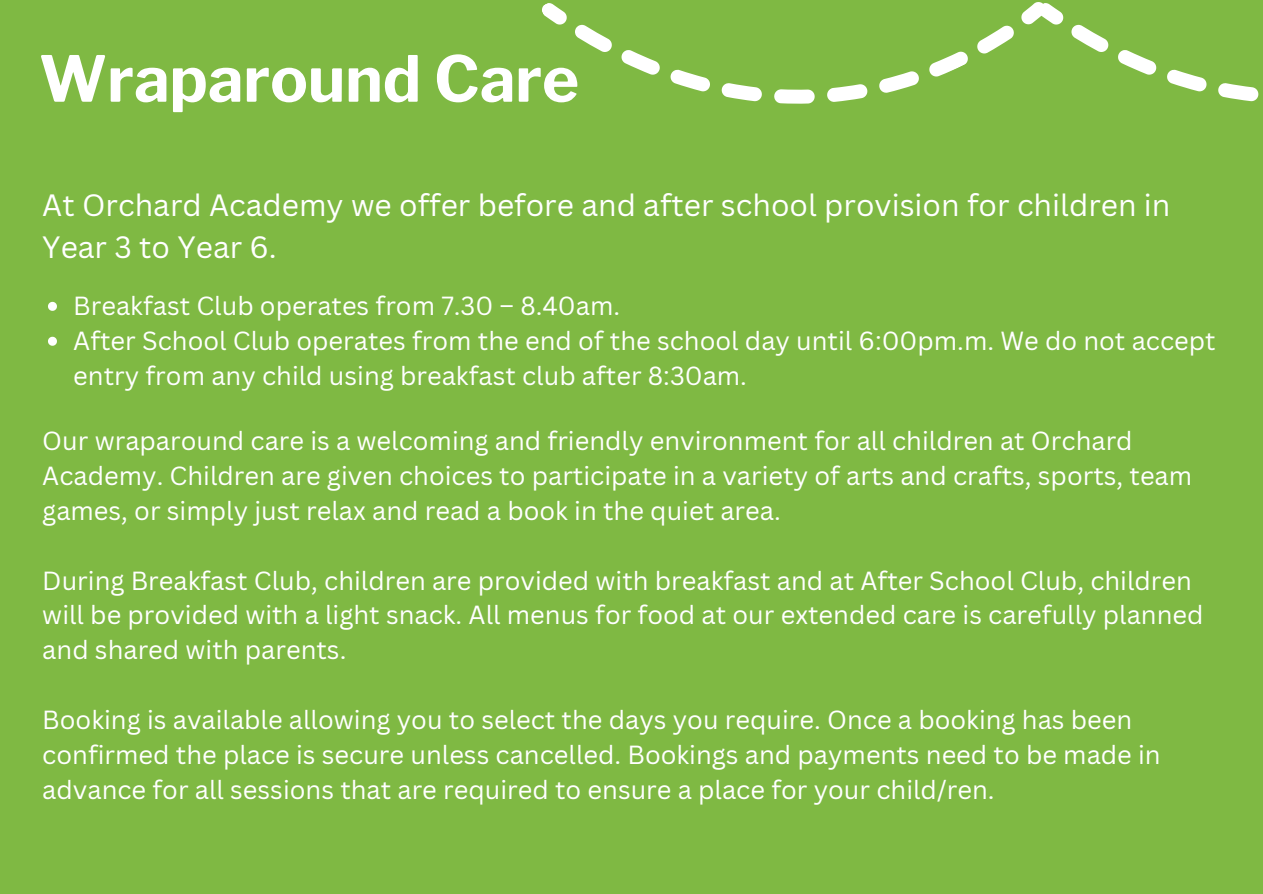
<style>
.page{position:relative;width:1263px;height:894px;background:#fff}
.page>*{position:absolute;margin:0;border:0;box-sizing:border-box;transform-origin:0 0}
.t1{font:700 63px "Libre Franklin";color:#fff}
.t2{font:30px/41.7px "Canva Sans";color:#fff}
.t3{font:25.5px/34.8px "Canva Sans";color:#fff}
</style>
<div class="page">
<div style="left:0;top:0;width:1263px;height:893px;background:#7fb943"></div>
<svg style="left:575px;top:24px;width:439px;height:80px"></svg>
<svg style="left:542px;top:3px;width:25px;height:22px"></svg>
<svg style="left:1021px;top:2px;width:238px;height:100px"></svg>
<svg style="left:48px;top:302px;width:9px;height:9px"></svg>
<svg style="left:48px;top:336px;width:9px;height:9px"></svg>
<p class="t1" style="left:39px;top:41px;width:542px">Wraparound Care</p>
<p class="t2" style="left:42px;top:183px;width:1130px">At Orchard Academy we offer before and after school provision for children in<br>Year 3 to Year 6.</p>
<p class="t3" style="left:73px;top:288px;width:548px">Breakfast Club operates from 7.30 – 8.40am.</p>
<p class="t3" style="left:73px;top:323px;width:1144px">After School Club operates from the end of the school day until 6:00pm.m. We do not accept entry from any child using breakfast club after 8:30am.</p>
<p class="t3" style="left:42px;top:422px;width:1151px">Our wraparound care is a welcoming and friendly environment for all children at Orchard<br>Academy. Children are given choices to participate in a variety of arts and crafts, sports, team games, or simply just relax and read a book in the quiet area.</p>
<h1 class="t3" style="left:42px;top:562px;width:1163px">During Breakfast Club, children are provided with breakfast and at After School Club, children will be provided with a light snack. All menus for food at our extended care is carefully planned and shared with parents.</h1>
<h2 class="t3" style="left:42px;top:701px;width:1120px">Booking is available allowing you to select the days you require. Once a booking has been confirmed the place is secure unless cancelled. Bookings and payments need to be made in advance for all sessions that are required to ensure a place for your child/ren.</h2>
</div>
